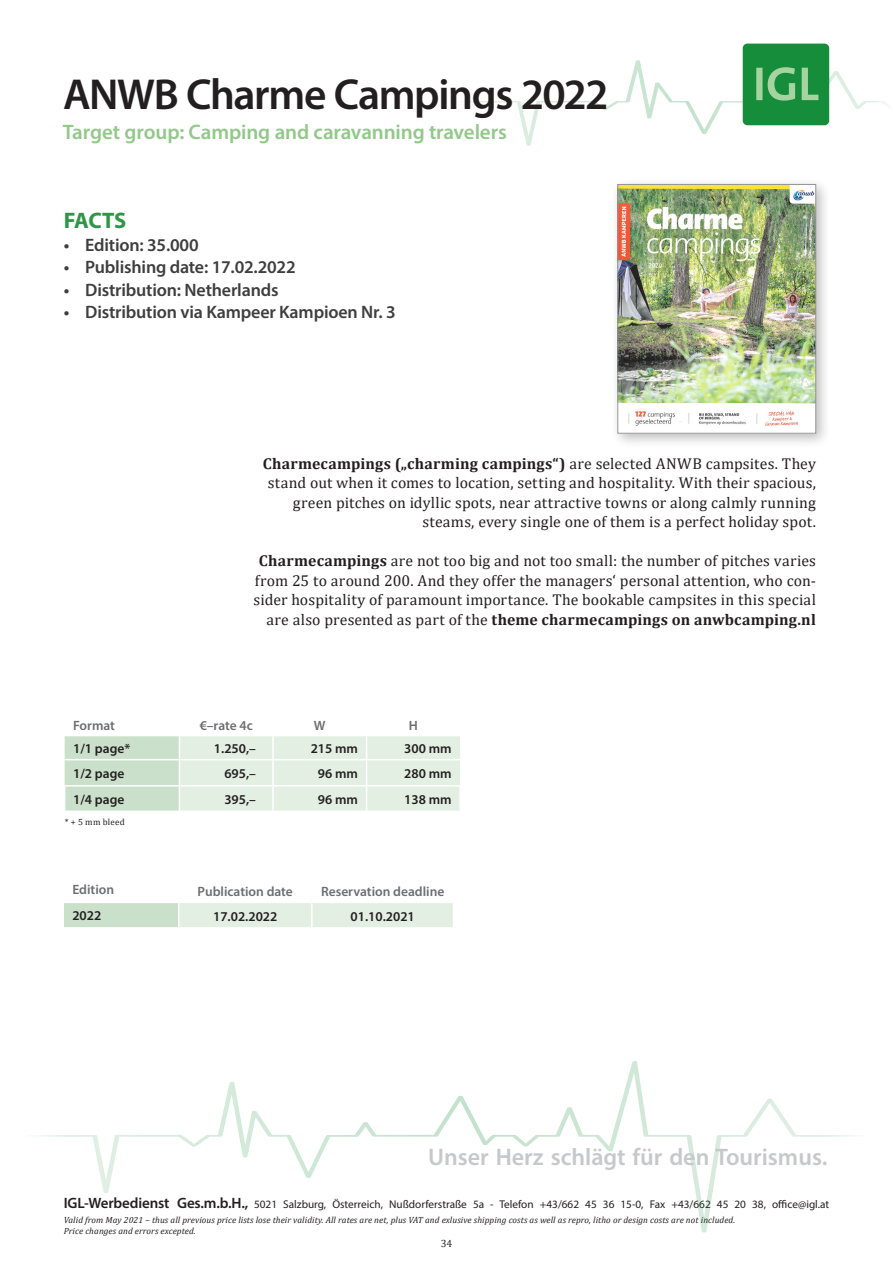
<style>
.page{position:relative;width:893px;height:1263px;background:#fff}
.page>*{position:absolute;margin:0;border:0;box-sizing:border-box;transform-origin:0 0}
.Head_schwarz{font:600 43.5px "Myriad Pro";letter-spacing:-.03em;color:#231f20}
.t1{font:600 24px "Myriad Pro";color:#c7c8ca}
.Facts{font:700 22.5px "Myriad Pro";letter-spacing:-.015em;color:#2e9647}
.Ü_1{font:600 21px "Myriad Pro";letter-spacing:-.005em;color:#92c889}
.t2{font:600 18px "Myriad Pro";letter-spacing:-.01em;color:#3e3e3f}
.Fließ{font:15.75px/19.5px "Cambria";letter-spacing:.01em;color:#231f20;text-align:right}
.t3{font:600 13.5px "Myriad Pro";color:#231f20}
.t4{font:600 13.5px "Myriad Pro";color:#6c6d70}
.t5{font:11.25px "Myriad Pro";color:#231f20}
.t6{font:10.5px "Cambria";color:#231f20}
.t7{font:italic 9px/10.5px "Cambria";letter-spacing:.01em;color:#231f20}
.Fließtext{font:9px "Cambria";letter-spacing:.03em;color:#231f20}
.s1{font-weight:700}
.s2{font-weight:600;font-size:15px}
</style>
<div class="page">
<div style="left:743px;top:44px;width:86px;height:81px;background:#168d3b;border-radius:5px"></div>
<svg style="left:464px;top:60px;width:424px;height:86px"></svg>
<svg style="left:38px;top:1061px;width:818px;height:171px"></svg>
<div style="left:611px;top:177px;width:220px;height:271px;background:#231f20;opacity:.3"></div>
<img style="left:620px;top:186px;width:194px;height:245px">
<div style="left:618px;top:184px;width:198px;height:249px;border:1px solid #939598"></div>
<svg style="left:64px;top:902px;width:389px;height:25px;background:#deebdd"></svg>
<svg style="left:64px;top:736px;width:396px;height:75px;background:#deebde"></svg>
<hr style="left:459px;top:786px;width:2px;height:25px;background:#fff">
<p class="Head_schwarz" style="left:63px;top:66px;width:547px">ANWB Charme Campings 2022</p>
<p class="Ü_1" style="left:63px;top:118px;width:446px">Target group: Camping and caravanning travelers</p>
<p class="Facts" style="left:64px;top:206px;width:64px">FACTS</p>
<p class="t2" style="left:64px;top:233px;width:136px">• Edition: 35.000</p>
<p class="t2" style="left:64px;top:256px;width:233px">• Publishing date: 17.02.2022</p>
<p class="t2" style="left:64px;top:278px;width:216px">• Distribution: Netherlands</p>
<p class="t2" style="left:64px;top:301px;width:333px">• Distribution via Kampeer Kampioen Nr. 3</p>
<p class="Fließ" style="left:263px;top:453px;width:555px"><span class="s1">Charmecampings („charming campings“)</span> are selected ANWB campsites. They stand out when it comes to location, setting and hospitality. With their spacious, green pitches on idyllic spots, near attractive towns or along calmly running steams, every single one of them is a perfect holiday spot.</p>
<p class="Fließ" style="left:254px;top:551px;width:564px"><span class="s1">Charmecampings</span> are not too big and not too small: the number of pitches varies from 25 to around 200. And they offer the managers‘ personal attention, who con&shy;sider hospitality of paramount importance. The bookable campsites in this special are also presented as part of the <span class="s1">theme charmecampings on anwbcamping.nl</span></p>
<p class="t4" style="left:73px;top:716px;width:43px">Format</p>
<p class="t4" style="left:200px;top:716px;width:55px">€–rate 4c</p>
<p class="t4" style="left:314px;top:716px;width:13px">W</p>
<p class="t4" style="left:409px;top:716px;width:11px">H</p>
<p class="t3" style="left:73px;top:740px;width:59px">1/1 page*</p>
<p class="t3" style="left:214px;top:740px;width:44px">1.250,–</p>
<p class="t3" style="left:311px;top:740px;width:49px">215 mm</p>
<p class="t3" style="left:404px;top:740px;width:49px">300 mm</p>
<p class="t3" style="left:73px;top:765px;width:53px">1/2 page</p>
<p class="t3" style="left:224px;top:765px;width:33px">695,–</p>
<p class="t3" style="left:318px;top:765px;width:42px">96 mm</p>
<p class="t3" style="left:404px;top:765px;width:49px">280 mm</p>
<p class="t3" style="left:73px;top:791px;width:53px">1/4 page</p>
<p class="t3" style="left:224px;top:791px;width:33px">395,–</p>
<p class="t3" style="left:318px;top:791px;width:42px">96 mm</p>
<p class="t3" style="left:404px;top:791px;width:49px">138 mm</p>
<p class="Fließtext" style="left:65px;top:816px;width:61px">* + 5 mm bleed</p>
<p class="t4" style="left:72px;top:881px;width:43px">Edition</p>
<p class="t4" style="left:198px;top:883px;width:97px">Publication date</p>
<p class="t4" style="left:321px;top:883px;width:125px">Reservation deadline</p>
<p class="t3" style="left:72px;top:907px;width:30px">2022</p>
<p class="t3" style="left:213px;top:908px;width:66px">17.02.2022</p>
<p class="t3" style="left:351px;top:908px;width:66px">01.10.2021</p>
<h2 class="t1" style="left:428px;top:1141px;width:401px">Unser Herz schlägt für den Tourismus.</h2>
<p class="t5" style="left:64px;top:1197px;width:767px"><span class="s2">IGL-Werbedienst Ges.m.b.H.,</span> 5021 Salzburg, Österreich, Nußdorferstraße 5a - Telefon +43/662 45 36 15-0, Fax +43/662 45 20 38, office@igl.at</p>
<p class="t7" style="left:64px;top:1214px;width:673px">Valid from May 2021 – thus all previous price lists lose their validity. All rates are net, plus VAT and exlusive shipping costs as well as repro, litho or design costs are not included.<br>Price changes and errors excepted.</p>
<p class="t6" style="left:441px;top:1237px;width:13px">34</p>
</div>
